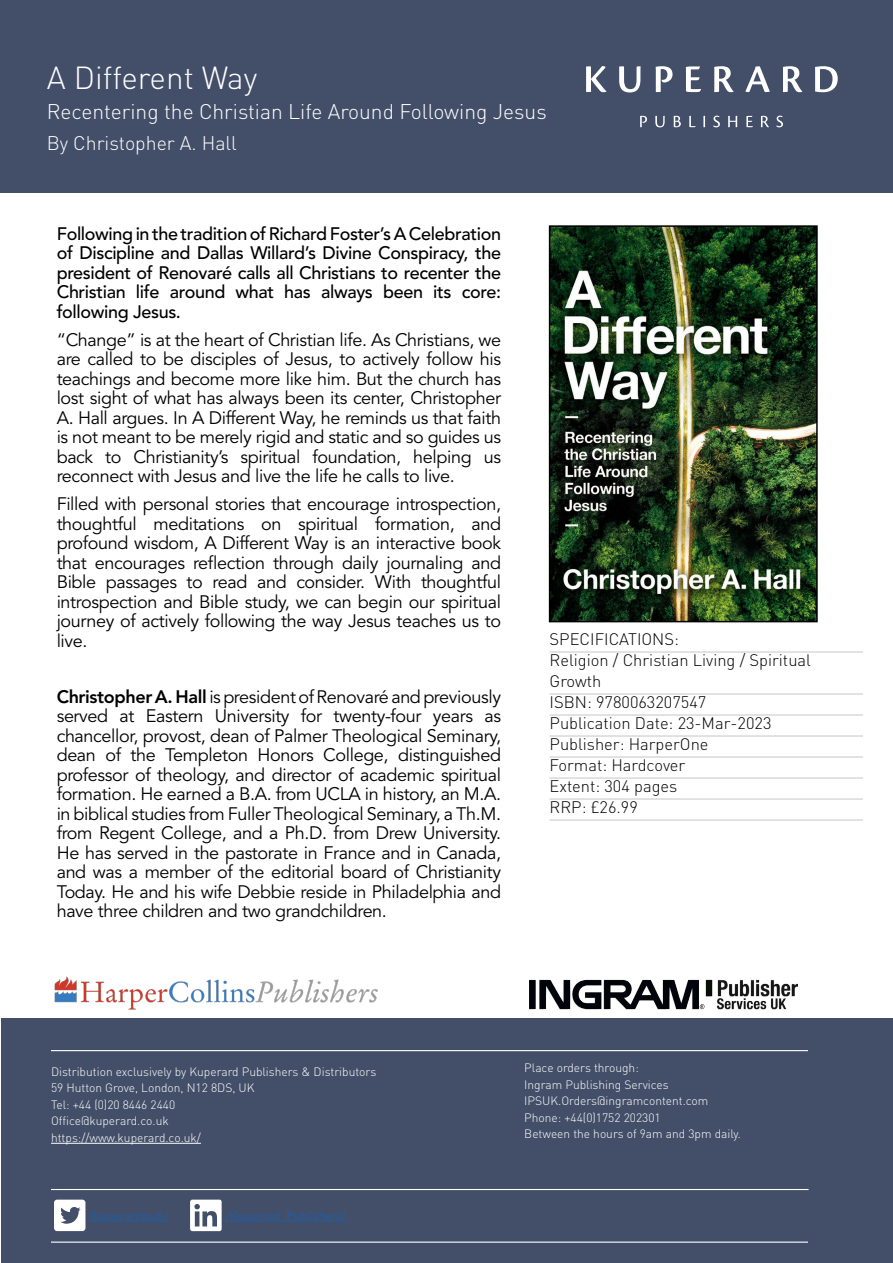
<style>
.page{position:relative;width:893px;height:1263px;background:#fff}
.page>*{position:absolute;margin:0;border:0;box-sizing:border-box;transform-origin:0 0}
.t1{font:300 31.5px "DIN";color:#fff}
.t2{font:300 21px "DIN";color:#fff}
.t3{font:300 19.5px "DIN";color:#fff}
.t4{font:18px/19.5px "Avenir LT Std";letter-spacing:-.02em;color:#000;text-align:justify}
.t5{font:500 18px/19.5px "Avenir LT Std";letter-spacing:-.02em;color:#000;text-align:justify}
.t6{font:300 16.5px/21px "DIN";color:#000}
.t7{font:300 12px/16.5px "DIN";color:#fff}
.t8{font:500 12px "Avenir LT Std";color:#275b9b}
.s1{font-weight:800}
</style>
<div class="page">
<div style="left:0;top:0;width:893px;height:193px;background:#434f69"></div>
<div style="left:1px;top:1019px;width:891px;height:244px;background:#434f69"></div>
<svg style="left:54px;top:1199px;width:31px;height:32px"></svg>
<hr style="left:89px;top:1221px;width:79px;height:1px;background:#275b9b">
<hr style="left:225px;top:1221px;width:121px;height:1px;background:#275b9b">
<hr style="left:51px;top:1050px;width:757px;height:1px;background:#fff">
<hr style="left:51px;top:1189px;width:758px;height:1px;background:#fff">
<hr style="left:51px;top:1241px;width:757px;height:2px;background:#fff">
<img style="left:529px;top:979px;width:268px;height:31px">
<svg style="left:190px;top:1199px;width:32px;height:32px"></svg>
<img style="left:54px;top:976px;width:323px;height:34px">
<svg style="left:640px;top:116px;width:143px;height:11px"></svg>
<svg style="left:586px;top:66px;width:252px;height:26px"></svg>
<hr style="left:51px;top:1143px;width:150px;height:1px;background:#fff">
<hr style="left:550px;top:652px;width:313px;height:1px;background:#c6c6c6">
<hr style="left:550px;top:694px;width:313px;height:1px;background:#c6c6c6">
<hr style="left:550px;top:715px;width:313px;height:1px;background:#c6c6c6">
<hr style="left:550px;top:736px;width:313px;height:1px;background:#c6c6c6">
<hr style="left:550px;top:757px;width:313px;height:1px;background:#c6c6c6">
<hr style="left:550px;top:778px;width:313px;height:1px;background:#c6c6c6">
<hr style="left:550px;top:799px;width:313px;height:1px;background:#c6c6c6">
<hr style="left:550px;top:820px;width:313px;height:1px;background:#c6c6c6">
<img style="left:552px;top:228px;width:263px;height:391px">
<div style="left:549px;top:225px;width:269px;height:397px;border:2px solid #000"></div>
<h1 class="t1" style="left:47px;top:58px;width:212px">A Different Way</h1>
<p class="t2" style="left:47px;top:98px;width:501px">Recentering the Christian Life Around Following Jesus</p>
<p class="t3" style="left:47px;top:131px;width:191px">By Christopher A. Hall</p>
<p class="t5" style="left:57px;top:224px;width:446px">Following in the tradition of Richard Foster’s A Celebration of Discipline and Dallas Willard’s Divine Conspiracy, the president of Renovaré calls all Christians to recenter the Christian life around what has always been its core: following Jesus.</p>
<p class="t4" style="left:57px;top:330px;width:446px">“Change” is at the heart of Christian life. As Christians, we are called to be disciples of Jesus, to actively follow his teachings and become more like him. But the church has lost sight of what has always been its center, Christopher A. Hall argues. In A Different Way, he reminds us that faith is not meant to be merely rigid and static and so guides us back to Christianity’s spiritual foundation, helping us reconnect with Jesus and live the life he calls to live.</p>
<p class="t4" style="left:57px;top:495px;width:446px">Filled with personal stories that encourage introspection, thoughtful meditations on spiritual formation, and profound wisdom, A Different Way is an interactive book that encourages reflection through daily journaling and Bible passages to read and consider. With thoughtful introspection and Bible study, we can begin our spiritual journey of actively following the way Jesus teaches us to live.</p>
<p class="t4" style="left:57px;top:687px;width:446px"><span class="s1">Christopher A. Hall</span> is president of Renovaré and previously served at Eastern University for twenty-four years as chancellor, provost, dean of Palmer Theological Seminary, dean of the Templeton Honors College, distinguished professor of theology, and director of academic spiritual formation. He earned a B.A. from UCLA in history, an M.A. in biblical studies from Fuller Theological Seminary, a Th.M. from Regent College, and a Ph.D. from Drew University.<br>He has served in the pastorate in France and in Canada, and was a member of the editorial board of Christianity Today. He and his wife Debbie reside in Philadelphia and have three children and two grandchildren.</p>
<p class="t6" style="left:550px;top:629px;width:263px">SPECIFICATIONS:<br>Religion / Christian Living / Spiritual<br>Growth<br>ISBN: 9780063207547<br>Publication Date: 23-Mar-2023<br>Publisher: HarperOne<br>Format: Hardcover<br>Extent: 304 pages<br>RRP: £26.99</p>
<p class="t7" style="left:51px;top:1063px;width:327px">Distribution exclusively by Kuperard Publishers &amp; Distributors 59 Hutton Grove, London, N12 8DS, UK<br>Tel: +44 (0)20 8446 2440<br>Office@kuperard.co.uk<br>https://www.kuperard.co.uk/</p>
<p class="t8" style="left:89px;top:1209px;width:81px">/kuperardpub/</p>
<p class="t8" style="left:225px;top:1209px;width:123px">/Kuperard_Publishers/</p>
<p class="t7" style="left:524px;top:1059px;width:218px">Place orders through:<br>Ingram Publishing Services<br>IPSUK.Orders@ingramcontent.com<br>Phone: +44(0)1752 202301<br>Between the hours of 9am and 3pm daily.</p>
</div>
